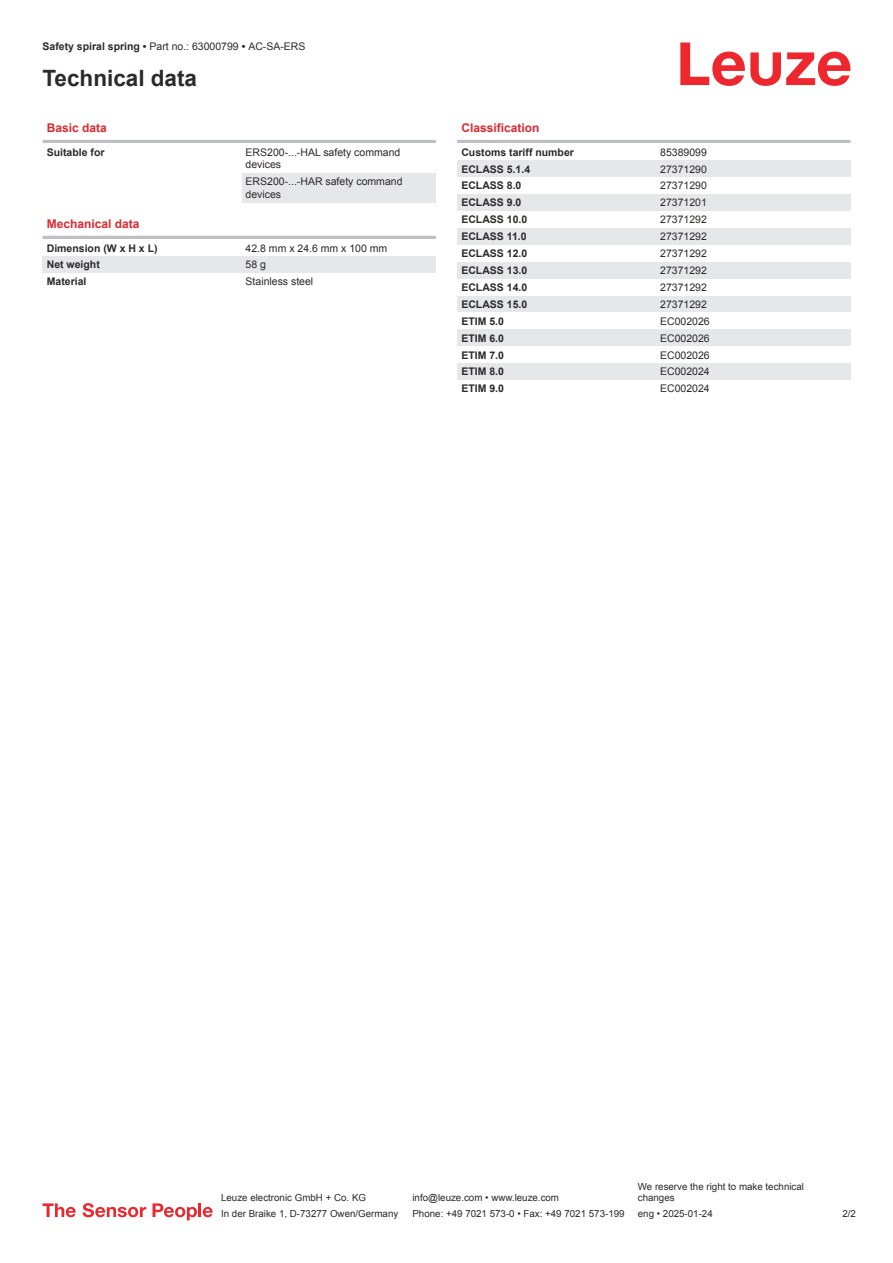
<style>
.page{position:relative;width:893px;height:1263px;background:#fff}
.page>*{position:absolute;margin:0;border:0;box-sizing:border-box;transform-origin:0 0}
.t1{font:700 22.5px "Arial";color:#2b292a}
.t2{font:700 12px "Arial";color:#db2a30}
.t3{font:10.5px/12.6px "Arial";color:#2b292a}
.t4{font:700 10.5px "Arial";color:#2b292a}
.t5{font:9.75px/11.7px "Arial";color:#2b292a}
.s1{font-weight:700}
</style>
<div class="page">
<svg style="left:680px;top:43px;width:170px;height:43px"></svg>
<hr style="left:43px;top:140px;width:393px;height:3px;background:#bdbfc1">
<div style="left:242px;top:173px;width:194px;height:29px;background:#e6e7e9"></div>
<hr style="left:43px;top:236px;width:393px;height:3px;background:#bdbfc1">
<div style="left:43px;top:256px;width:199px;height:17px;background:#e6e7e9"></div>
<div style="left:242px;top:256px;width:194px;height:17px;background:#e6e7e9"></div>
<hr style="left:457px;top:140px;width:393px;height:3px;background:#bdbfc1">
<div style="left:457px;top:160px;width:200px;height:17px;background:#e6e7e9"></div>
<div style="left:657px;top:160px;width:193px;height:17px;background:#e6e7e9"></div>
<div style="left:457px;top:194px;width:200px;height:17px;background:#e6e7e9"></div>
<div style="left:657px;top:194px;width:193px;height:17px;background:#e6e7e9"></div>
<div style="left:457px;top:228px;width:200px;height:17px;background:#e6e7e9"></div>
<div style="left:657px;top:228px;width:193px;height:17px;background:#e6e7e9"></div>
<div style="left:457px;top:262px;width:200px;height:17px;background:#e6e7e9"></div>
<div style="left:657px;top:262px;width:193px;height:17px;background:#e6e7e9"></div>
<div style="left:457px;top:296px;width:200px;height:16px;background:#e6e7e9"></div>
<div style="left:657px;top:296px;width:193px;height:16px;background:#e6e7e9"></div>
<div style="left:457px;top:329px;width:200px;height:17px;background:#e6e7e9"></div>
<div style="left:657px;top:329px;width:193px;height:17px;background:#e6e7e9"></div>
<div style="left:457px;top:363px;width:200px;height:17px;background:#e6e7e9"></div>
<div style="left:657px;top:363px;width:193px;height:17px;background:#e6e7e9"></div>
<svg style="left:43px;top:1203px;width:33px;height:14px"></svg>
<svg style="left:83px;top:1203px;width:63px;height:14px"></svg>
<svg style="left:153px;top:1203px;width:44px;height:17px"></svg>
<hr style="left:198px;top:1203px;width:3px;height:14px;background:#ed272d">
<svg style="left:203px;top:1207px;width:10px;height:10px"></svg>
<p class="t3" style="left:43px;top:41px;width:264px"><span class="s1">Safety spiral spring •</span> Part no.: 63000799 <span class="s1">•</span> AC-SA-ERS</p>
<h1 class="t1" style="left:43px;top:70px;width:156px">Technical data</h1>
<p class="t2" style="left:47px;top:123px;width:62px">Basic data</p>
<p class="t4" style="left:47px;top:148px;width:59px">Suitable for</p>
<p class="t3" style="left:246px;top:147px;width:156px">ERS200-...-HAL safety command devices</p>
<p class="t3" style="left:246px;top:176px;width:158px">ERS200-...-HAR safety command devices</p>
<p class="t2" style="left:47px;top:219px;width:94px">Mechanical data</p>
<p class="t4" style="left:47px;top:244px;width:112px">Dimension (W x H x L)</p>
<p class="t3" style="left:246px;top:242px;width:143px">42.8 mm x 24.6 mm x 100 mm</p>
<p class="t4" style="left:47px;top:261px;width:55px">Net weight</p>
<p class="t3" style="left:246px;top:259px;width:22px">58 g</p>
<p class="t4" style="left:47px;top:278px;width:41px">Material</p>
<p class="t3" style="left:246px;top:276px;width:69px">Stainless steel</p>
<p class="t2" style="left:461px;top:123px;width:80px">Classification</p>
<p class="t4" style="left:461px;top:148px;width:114px">Customs tariff number</p>
<p class="t3" style="left:660px;top:147px;width:48px">85389099</p>
<p class="t4" style="left:461px;top:165px;width:70px">ECLASS 5.1.4</p>
<p class="t3" style="left:660px;top:164px;width:48px">27371290</p>
<p class="t4" style="left:461px;top:182px;width:62px">ECLASS 8.0</p>
<p class="t3" style="left:660px;top:180px;width:48px">27371290</p>
<p class="t4" style="left:461px;top:199px;width:62px">ECLASS 9.0</p>
<p class="t3" style="left:660px;top:197px;width:48px">27371201</p>
<p class="t4" style="left:461px;top:216px;width:67px">ECLASS 10.0</p>
<p class="t3" style="left:660px;top:214px;width:48px">27371292</p>
<p class="t4" style="left:461px;top:233px;width:67px">ECLASS 11.0</p>
<p class="t3" style="left:660px;top:231px;width:48px">27371292</p>
<p class="t4" style="left:461px;top:249px;width:67px">ECLASS 12.0</p>
<p class="t3" style="left:660px;top:248px;width:48px">27371292</p>
<p class="t4" style="left:461px;top:266px;width:67px">ECLASS 13.0</p>
<p class="t3" style="left:660px;top:265px;width:48px">27371292</p>
<p class="t4" style="left:461px;top:283px;width:67px">ECLASS 14.0</p>
<p class="t3" style="left:660px;top:282px;width:48px">27371292</p>
<p class="t4" style="left:461px;top:300px;width:67px">ECLASS 15.0</p>
<p class="t3" style="left:660px;top:299px;width:48px">27371292</p>
<p class="t4" style="left:461px;top:317px;width:44px">ETIM 5.0</p>
<p class="t3" style="left:660px;top:316px;width:51px">EC002026</p>
<p class="t4" style="left:461px;top:334px;width:44px">ETIM 6.0</p>
<p class="t3" style="left:660px;top:333px;width:51px">EC002026</p>
<p class="t4" style="left:461px;top:351px;width:44px">ETIM 7.0</p>
<p class="t3" style="left:660px;top:349px;width:51px">EC002026</p>
<p class="t4" style="left:461px;top:368px;width:44px">ETIM 8.0</p>
<p class="t3" style="left:660px;top:366px;width:51px">EC002024</p>
<p class="t4" style="left:461px;top:385px;width:44px">ETIM 9.0</p>
<p class="t3" style="left:660px;top:383px;width:51px">EC002024</p>
<p class="t5" style="left:221px;top:1193px;width:146px">Leuze electronic GmbH + Co. KG</p>
<p class="t5" style="left:412px;top:1193px;width:148px">info@leuze.com • www.leuze.com</p>
<p class="t5" style="left:638px;top:1181px;width:168px">We reserve the right to make technical changes</p>
<p class="t5" style="left:221px;top:1209px;width:179px">In der Braike 1, D-73277 Owen/Germany</p>
<p class="t5" style="left:412px;top:1209px;width:214px">Phone: +49 7021 573-0 • Fax: +49 7021 573-199</p>
<p class="t5" style="left:638px;top:1209px;width:76px">eng • 2025-01-24</p>
<p class="t5" style="left:842px;top:1209px;width:15px">2 /2</p>
</div>
